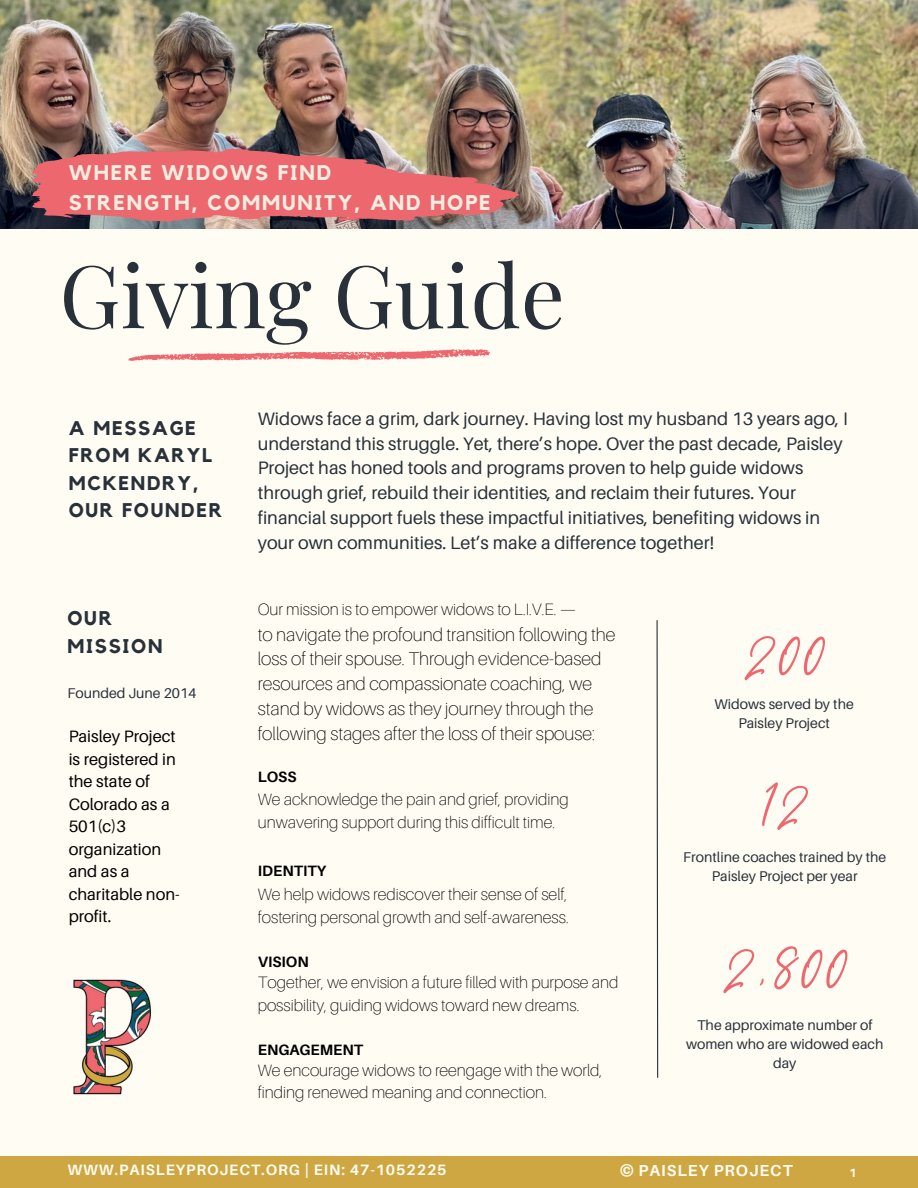
<style>
.page{position:relative;width:918px;height:1188px;background:#fffcf3}
.page>*{position:absolute;margin:0;border:0;box-sizing:border-box;transform-origin:0 0}
.t1{font:87px "Playfair Display";color:#283139}
.t2{font:59.25px "Suluscript";letter-spacing:.085em;color:#ed686e}
.t3{font:700 21.15px/29.7px "Kollektif";letter-spacing:.085em;color:#f3ede0}
.t4{font:700 19.8px/27.5px "Kollektif";letter-spacing:.085em;color:#283139}
.t5{font:100 18.3px/24.8px "Aileron";color:#000}
.t6{font:18px/24.8px "Aileron";color:#283139}
.t7{font:100 16.5px/22.5px "Aileron";color:#000}
.t8{font:16.5px/22.5px "Aileron";color:#000}
.t9{font:700 15.9px "Aileron";letter-spacing:.06em;color:#fffcf3}
.t10{font:700 15px "Aileron";letter-spacing:.06em;color:#fffcf3}
.t11{font:700 15px "Aileron";color:#000}
.t12{font:14.1px/19px "Aileron";color:#283139;text-align:center}
.t13{font:700 12px "Aileron";color:#fffcf3}
</style>
<div class="page">
<img style="left:0;top:0;width:918px;height:229px">
<svg style="left:656px;top:620px;width:3px;height:458px"></svg>
<svg style="left:128px;top:349px;width:362px;height:12px"></svg>
<div style="left:0;top:1156px;width:918px;height:32px;background:#cea742"></div>
<img style="left:73px;top:979px;width:79px;height:116px">
<img style="left:32px;top:149px;width:488px;height:72px">
<p class="t3" style="left:69px;top:159px;width:423px">WHERE WIDOWS FIND<br>STRENGTH, COMMUNITY, AND HOPE</p>
<p class="t1" style="left:59px;top:234px;width:507px">Giving Guide</p>
<h1 class="t4" style="left:69px;top:415px;width:155px">A MESSAGE<br>FROM KARYL<br>MCKENDRY,<br>OUR FOUNDER</h1>
<p class="t6" style="left:258px;top:406px;width:592px">Widows face a grim, dark journey. Having lost my husband 13 years ago, I understand this struggle. Yet, there’s hope. Over the past decade, Paisley Project has honed tools and programs proven to help guide widows through grief, rebuild their identities, and reclaim their futures. Your financial support fuels these impactful initiatives, benefiting widows in your own communities. Let’s make a difference together!</p>
<h3 class="t4" style="left:67px;top:605px;width:96px">OUR<br>MISSION</h3>
<h4 class="t12" style="left:67px;top:683px;width:130px">Founded June 2014</h4>
<p class="t8" style="left:69px;top:725px;width:113px">Paisley Project is registered in the state of<br>Colorado as a<br>501(c)3 organization and as a charitable non&shy;profit.</p>
<p class="t7" style="left:258px;top:597px;width:320px">Our mission is to empower widows to L.I.V.E. —</p>
<p class="t5" style="left:258px;top:621px;width:359px">to navigate the profound transition following the loss of their spouse. Through evidence-based resources and compassionate coaching, we stand by widows as they journey through the following stages after the loss of their spouse:</p>
<h4 class="t11" style="left:258px;top:768px;width:40px">LOSS</h4>
<h4 class="t7" style="left:258px;top:787px;width:312px;line-height:23.7px">We acknowledge the pain and grief, providing unwavering support during this difficult time.</h4>
<h4 class="t11" style="left:258px;top:861px;width:70px">IDENTITY</h4>
<h4 class="t7" style="left:258px;top:883px;width:313px">We help widows rediscover their sense of self, fostering personal growth and self-awareness.</h4>
<h4 class="t11" style="left:258px;top:952px;width:53px">VISION</h4>
<h4 class="t7" style="left:258px;top:971px;width:362px">Together, we envision a future filled with purpose and possibility, guiding widows toward new dreams.</h4>
<h4 class="t11" style="left:258px;top:1040px;width:107px">ENGAGEMENT</h4>
<h4 class="t7" style="left:258px;top:1059px;width:346px">We encourage widows to reengage with the world, finding renewed meaning and connection.</h4>
<h4 class="t2" style="left:745px;top:615px;width:80px">200</h4>
<p class="t12" style="left:714px;top:694px;width:141px">Widows served by the<br>Paisley Project</p>
<h3 class="t2" style="left:762px;top:765px;width:45px">12</h3>
<h2 class="t12" style="left:683px;top:847px;width:205px">Frontline coaches trained by the<br>Paisley Project per year</h2>
<h4 class="t2" style="left:724px;top:928px;width:124px">2,800</h4>
<h3 class="t12" style="left:686px;top:1015px;width:199px">The approximate number of women who are widowed each day</h3>
<h2 class="t10" style="left:67px;top:1161px;width:381px">WWW.PAISLEYPROJECT.ORG | EIN: 47-1052225</h2>
<p class="t9" style="left:620px;top:1161px;width:174px">© PAISLEY PROJECT</p>
<p class="t13" style="left:849px;top:1166px;width:9px">1</p>
</div>
